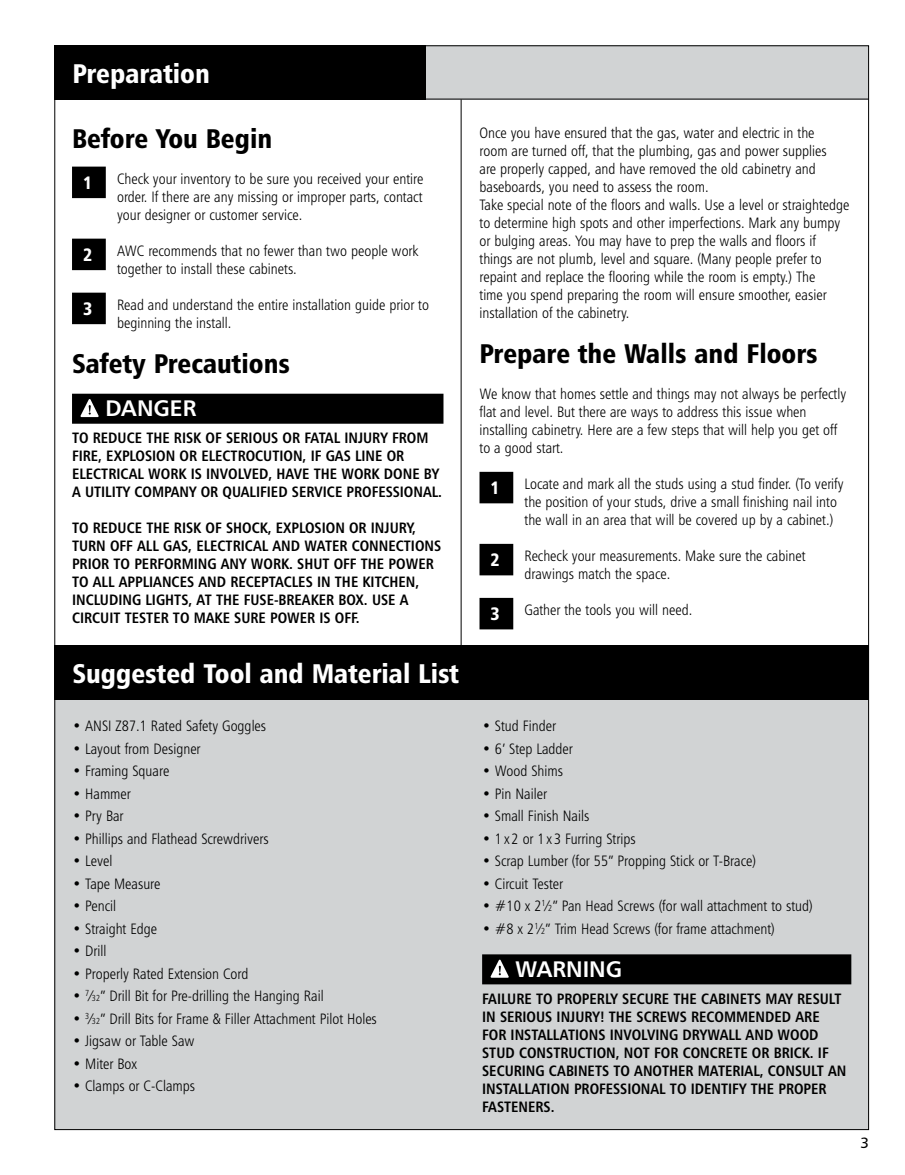
<style>
.page{position:relative;width:905px;height:1175px;background:#fff}
.page>*{position:absolute;margin:0;border:0;box-sizing:border-box;transform-origin:0 0}
.t1{font:27px "Humanist 777 BT Black Condensed B";color:#000}
.t2{font:27px "Humanist 777 BT Black Condensed B";color:#fff}
.t3{font:22.5px "Humanist 777 BT Bold B";letter-spacing:-.005em;color:#fff}
.t4{font:18px "Humanist 777 BT Black Condensed B";color:#fff}
.t5{font:15px/18px "Humanist 777 BT Light Condensed B";color:#000}
.t6{font:15px/18px "Humanist 777 BT Bold Condensed B";color:#000}
.t7{font:15px "Humanist 777 BT Roman B";color:#000}
.s1{font-size:8.7px}
</style>
<div class="page">
<div style="left:54px;top:699px;width:815px;height:431px;background:#d1d3d4"></div>
<div style="left:482px;top:954px;width:369px;height:30px;background:#000"></div>
<svg style="left:490px;top:959px;width:18px;height:18px"></svg>
<div style="left:54px;top:645px;width:814px;height:54px;background:#000"></div>
<div style="left:72px;top:167px;width:34px;height:31px;background:#000"></div>
<div style="left:72px;top:239px;width:34px;height:31px;background:#000"></div>
<div style="left:72px;top:293px;width:34px;height:31px;background:#000"></div>
<div style="left:72px;top:394px;width:371px;height:30px;background:#000"></div>
<svg style="left:80px;top:399px;width:19px;height:18px"></svg>
<div style="left:54px;top:45px;width:814px;height:54px;background:#d1d3d4"></div>
<div style="left:54px;top:45px;width:372px;height:54px;background:#000"></div>
<hr style="left:54px;top:99px;width:814px;height:1px;background:#000">
<div style="left:479px;top:472px;width:34px;height:31px;background:#000"></div>
<div style="left:479px;top:544px;width:34px;height:31px;background:#000"></div>
<div style="left:479px;top:598px;width:34px;height:31px;background:#000"></div>
<hr style="left:460px;top:99px;width:1px;height:546px;background:#000">
<h1 class="t2" style="left:72px;top:57px;width:139px">Preparation</h1>
<h1 class="t1" style="left:72px;top:121px;width:202px">Before You Begin</h1>
<p class="t4" style="left:83px;top:171px;width:11px">1</p>
<p class="t5" style="left:117px;top:169px;width:308px;text-align:justify">Check your inventory to be sure you received your entire order. If there are any missing or improper parts, contact your designer or customer service.</p>
<p class="t4" style="left:83px;top:243px;width:11px">2</p>
<p class="t5" style="left:117px;top:241px;width:303px">AWC recommends that no fewer than two people work together to install these cabinets.</p>
<p class="t4" style="left:83px;top:297px;width:11px">3</p>
<p class="t5" style="left:117px;top:295px;width:313px">Read and understand the entire installation guide prior to beginning the install.</p>
<h1 class="t1" style="left:72px;top:346px;width:219px">Safety Precautions</h1>
<h2 class="t3" style="left:105px;top:394px;width:92px">DANGER</h2>
<p class="t6" style="left:72px;top:428px;width:371px">TO REDUCE THE RISK OF SERIOUS OR FATAL INJURY FROM FIRE, EXPLOSION OR ELECTROCUTION, IF GAS LINE OR ELECTRICAL WORK IS INVOLVED, HAVE THE WORK DONE BY A UTILITY COMPANY OR QUALIFIED SERVICE PROFESSIONAL.</p>
<p class="t6" style="left:72px;top:518px;width:371px">TO REDUCE THE RISK OF SHOCK, EXPLOSION OR INJURY, TURN OFF ALL GAS, ELECTRICAL AND WATER CONNECTIONS PRIOR TO PERFORMING ANY WORK. SHUT OFF THE POWER TO ALL APPLIANCES AND RECEPTACLES IN THE KITCHEN, INCLUDING LIGHTS, AT THE FUSE-BREAKER BOX. USE A CIRCUIT TESTER TO MAKE SURE POWER IS OFF.</p>
<h1 class="t2" style="left:72px;top:656px;width:388px">Suggested Tool and Material List</h1>
<p class="t5" style="left:72px;top:716px;width:195px">• ANSI Z87.1 Rated Safety Goggles</p>
<p class="t5" style="left:72px;top:739px;width:130px">• Layout from Designer</p>
<p class="t5" style="left:72px;top:761px;width:98px">• Framing Square</p>
<p class="t5" style="left:72px;top:784px;width:60px">• Hammer</p>
<p class="t5" style="left:72px;top:806px;width:53px">• Pry Bar</p>
<p class="t5" style="left:72px;top:829px;width:198px">• Phillips and Flathead Screwdrivers</p>
<p class="t5" style="left:72px;top:851px;width:42px">• Level</p>
<p class="t5" style="left:72px;top:874px;width:90px">• Tape Measure</p>
<p class="t5" style="left:72px;top:896px;width:45px">• Pencil</p>
<p class="t5" style="left:72px;top:919px;width:86px">• Straight Edge</p>
<p class="t5" style="left:72px;top:941px;width:36px">• Drill</p>
<p class="t5" style="left:72px;top:964px;width:178px">• Properly Rated Extension Cord</p>
<p class="t5" style="left:72px;top:986px;width:253px">• <sup>7</sup>⁄<span class="s1">32</span>” Drill Bit for Pre-drilling the Hanging Rail</p>
<p class="t5" style="left:72px;top:1009px;width:306px">• <sup>3</sup>⁄<span class="s1">32</span>” Drill Bits for Frame &amp; Filler Attachment Pilot Holes</p>
<p class="t5" style="left:72px;top:1031px;width:124px">• Jigsaw or Table Saw</p>
<p class="t5" style="left:72px;top:1054px;width:66px">• Miter Box</p>
<p class="t5" style="left:72px;top:1076px;width:124px">• Clamps or C-Clamps</p>
<p class="t5" style="left:479px;top:123px;width:371px">Once you have ensured that the gas, water and electric in the<br>room are turned off, that the plumbing, gas and power supplies<br>are properly capped, and have removed the old cabinetry and baseboards, you need to assess the room.<br>Take special note of the floors and walls. Use a level or straightedge to determine high spots and other imperfections. Mark any bumpy or bulging areas. You may have to prep the walls and floors if things are not plumb, level and square. (Many people prefer to repaint and replace the flooring while the room is empty.) The<br>time you spend preparing the room will ensure smoother, easier installation of the cabinetry.</p>
<h1 class="t1" style="left:479px;top:336px;width:340px">Prepare the Walls and Floors</h1>
<p class="t5" style="left:479px;top:384px;width:368px">We know that homes settle and things may not always be perfectly flat and level. But there are ways to address this issue when installing cabinetry. Here are a few steps that will help you get off to a good start.</p>
<p class="t4" style="left:490px;top:476px;width:11px">1</p>
<p class="t5" style="left:524px;top:474px;width:320px">Locate and mark all the studs using a stud finder. (To verify the position of your studs, drive a small finishing nail into the wall in an area that will be covered up by a cabinet.)</p>
<p class="t4" style="left:490px;top:548px;width:11px">2</p>
<p class="t5" style="left:524px;top:546px;width:282px">Recheck your measurements. Make sure the cabinet drawings match the space.</p>
<p class="t4" style="left:490px;top:602px;width:11px">3</p>
<p class="t5" style="left:524px;top:600px;width:169px">Gather the tools you will need.</p>
<p class="t5" style="left:482px;top:716px;width:75px">• Stud Finder</p>
<p class="t5" style="left:482px;top:739px;width:92px">• 6’ Step Ladder</p>
<p class="t5" style="left:482px;top:761px;width:82px">• Wood Shims</p>
<p class="t5" style="left:482px;top:784px;width:66px">• Pin Nailer</p>
<p class="t5" style="left:482px;top:806px;width:109px">• Small Finish Nails</p>
<p class="t5" style="left:482px;top:829px;width:155px">• 1 x 2 or 1 x 3 Furring Strips</p>
<p class="t5" style="left:482px;top:851px;width:275px">• Scrap Lumber (for 55” Propping Stick or T-Brace)</p>
<p class="t5" style="left:482px;top:874px;width:83px">• Circuit Tester</p>
<p class="t5" style="left:482px;top:896px;width:332px">• #10 x 2<sup>1</sup>⁄<span class="s1">2</span>” Pan Head Screws (for wall attachment to stud)</p>
<p class="t5" style="left:482px;top:919px;width:294px">• #8 x 2<sup>1</sup>⁄<span class="s1">2</span>” Trim Head Screws (for frame attachment)</p>
<h2 class="t3" style="left:515px;top:954px;width:108px">WARNING</h2>
<p class="t6" style="left:482px;top:989px;width:366px">FAILURE TO PROPERLY SECURE THE CABINETS MAY RESULT IN SERIOUS INJURY! THE SCREWS RECOMMENDED ARE FOR INSTALLATIONS INVOLVING DRYWALL AND WOOD STUD CONSTRUCTION, NOT FOR CONCRETE OR BRICK. IF SECURING CABINETS TO ANOTHER MATERIAL, CONSULT AN INSTALLATION PROFESSIONAL TO IDENTIFY THE PROPER FASTENERS.</p>
<p class="t7" style="left:860px;top:1133px;width:10px">3</p>
</div>
